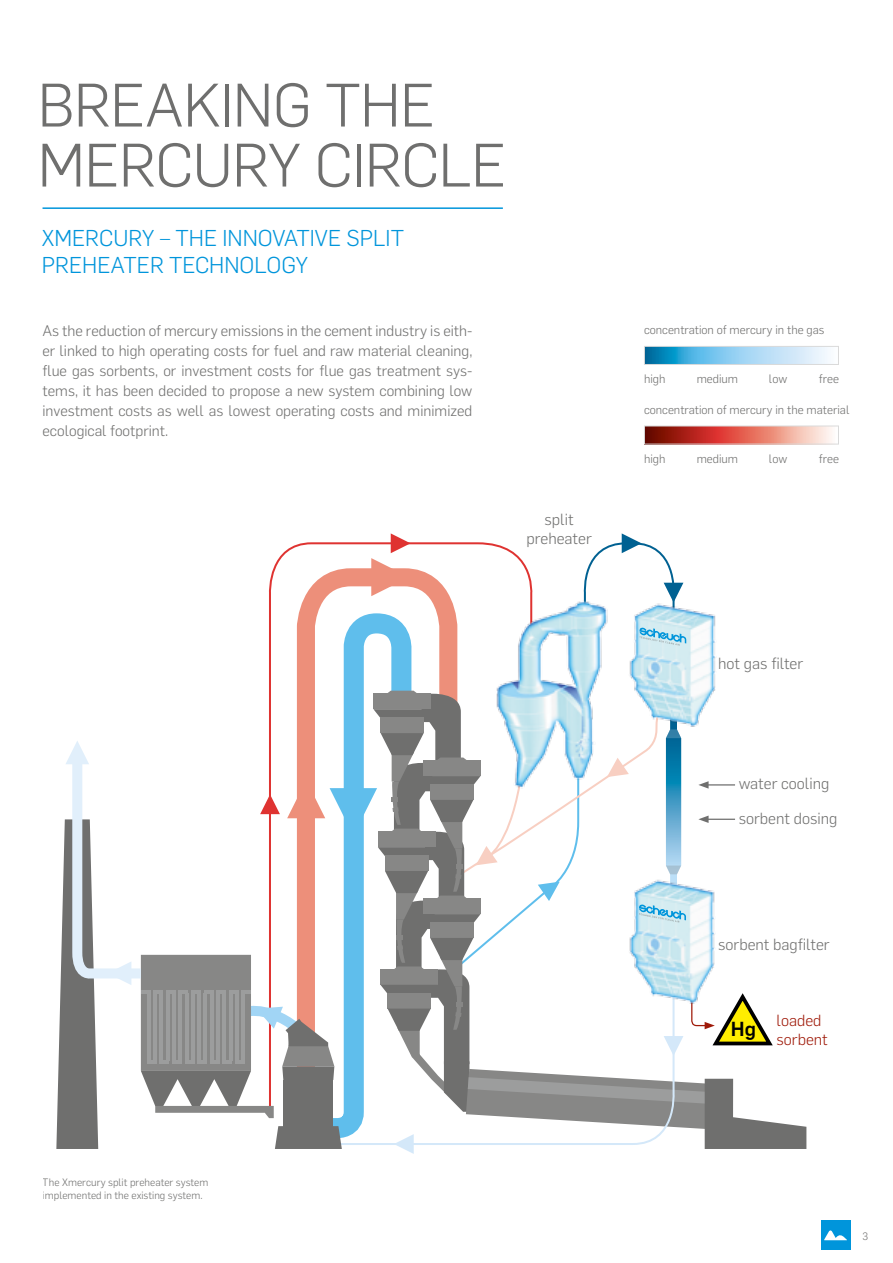
<style>
.page{position:relative;width:893px;height:1263px;background:#fff}
.page>*{position:absolute;margin:0;border:0;box-sizing:border-box;transform-origin:0 0}
.t1{font:300 60px/60px "Flama";letter-spacing:-.01em;color:#6f6f6e}
.t2{font:300 22.5px/27px "Flama";color:#0095db}
.t3{font:500 19.95px "Flama";color:#000}
.t4{font:300 15.9px/34.3px "Flama";color:#6f6f6e}
.t5{font:300 15.9px/19px "Flama";color:#9f1a09}
.t6{font:300 15px/20px "Flama";color:#6f6f6e;text-align:justify}
.t7{font:300 12px "Flama";color:#6f6f6e}
.t8{font:300 10.5px/13.5px "Flama";color:#6f6f6e}
</style>
<div class="page">
<hr style="left:43px;top:207px;width:460px;height:2px;background:#0095db">
<div style="left:821px;top:1220px;width:29px;height:30px;background:#0095db"></div>
<svg style="left:824px;top:1230px;width:23px;height:10px"></svg>
<svg style="left:269px;top:542px;width:264px;height:149px"></svg>
<svg style="left:371px;top:533px;width:39px;height:63px"></svg>
<img style="left:629px;top:609px;width:87px;height:82px">
<img style="left:489px;top:590px;width:113px;height:101px">
<svg style="left:582px;top:533px;width:104px;height:125px"></svg>
<svg style="left:56px;top:691px;width:750px;height:463px"></svg>
<svg style="left:646px;top:348px;width:182px;height:15px"></svg>
<div style="left:644px;top:346px;width:195px;height:19px;border:1px solid #dadada"></div>
<svg style="left:646px;top:428px;width:186px;height:14px"></svg>
<div style="left:644px;top:426px;width:195px;height:18px;border:1px solid #dadada"></div>
<h1 class="t1" style="left:38px;top:72px;width:470px">BREAKING THE<br>MERCURY CIRCLE</h1>
<h2 class="t2" style="left:42px;top:223px;width:364px">XMERCURY – THE INNOVATIVE SPLIT<br>PREHEATER TECHNOLOGY</h2>
<p class="t6" style="left:43px;top:320px;width:431px">As the reduction of mercury emissions in the cement industry is eith&shy;er linked to high operating costs for fuel and raw material cleaning, flue gas sorbents, or investment costs for flue gas treatment sys&shy;tems, it has been decided to propose a new system combining low investment costs as well as lowest operating costs and minimized ecological footprint.</p>
<p class="t4" style="left:526px;top:509px;width:67px;line-height:19px;text-align:center">split preheater</p>
<p class="t7" style="left:644px;top:322px;width:182px">concentration of mercury in the gas</p>
<p class="t7" style="left:644px;top:371px;width:23px">high</p>
<p class="t7" style="left:697px;top:371px;width:43px">medium</p>
<p class="t7" style="left:769px;top:371px;width:20px">low</p>
<p class="t7" style="left:819px;top:371px;width:22px">free</p>
<p class="t7" style="left:644px;top:402px;width:207px">concentration of mercury in the material</p>
<p class="t7" style="left:644px;top:450px;width:23px">high</p>
<p class="t7" style="left:697px;top:450px;width:43px">medium</p>
<p class="t7" style="left:769px;top:450px;width:20px">low</p>
<p class="t7" style="left:819px;top:450px;width:22px">free</p>
<p class="t4" style="left:718px;top:645px;width:87px">hot gas filter</p>
<p class="t4" style="left:739px;top:765px;width:100px">water cooling sorbent dosing</p>
<p class="t4" style="left:718px;top:926px;width:113px">sorbent bagfilter</p>
<h3 class="t3" style="left:731px;top:1014px;width:27px">Hg</h3>
<p class="t5" style="left:776px;top:1010px;width:53px">loaded sorbent</p>
<p class="t8" style="left:43px;top:1175px;width:167px">The Xmercury split preheater system implemented in the existing system.</p>
<p class="t8" style="left:862px;top:1229px;width:7px">3</p>
</div>
